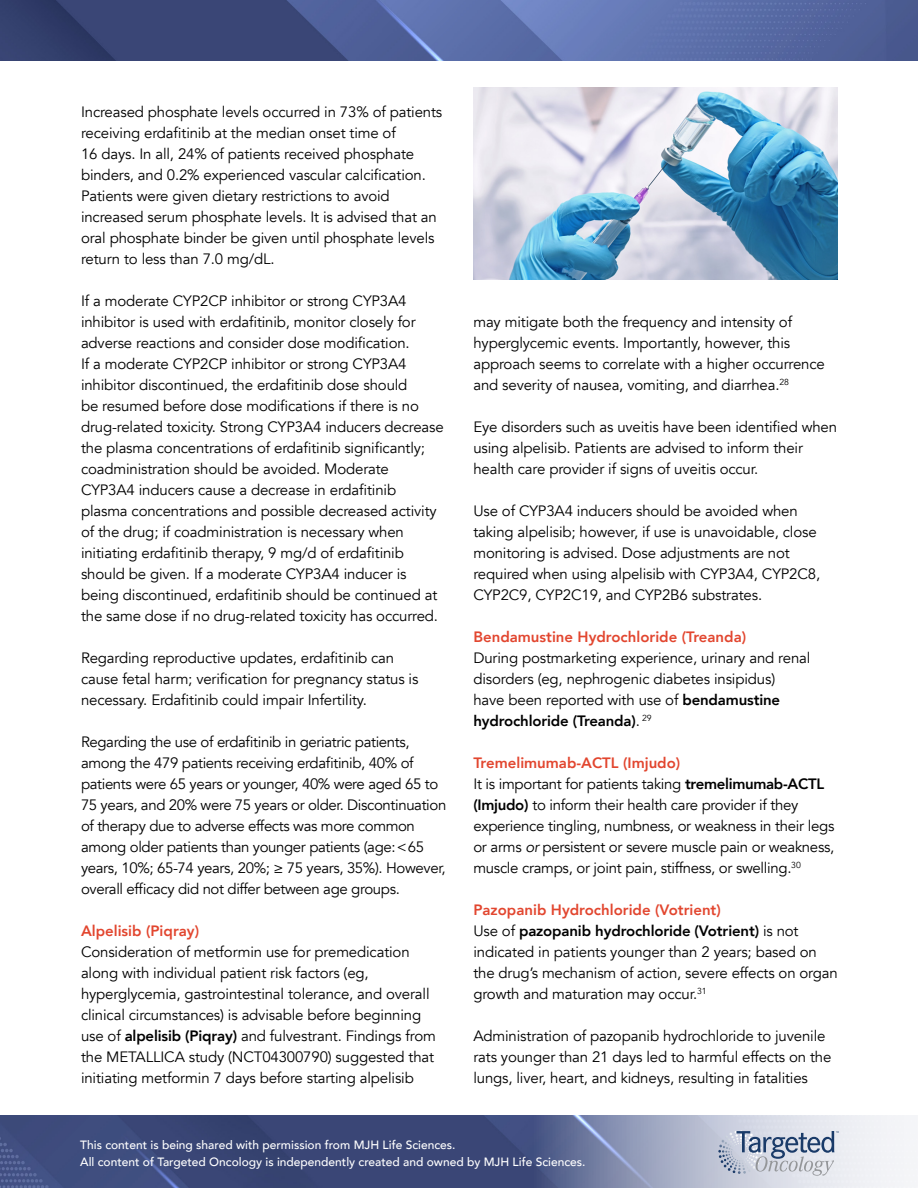
<style>
.page{position:relative;width:918px;height:1188px;background:#fff}
.page>*{position:absolute;margin:0;border:0;box-sizing:border-box;transform-origin:0 0}
.t1{font:15px/21px "Avenir";letter-spacing:-.01em;color:#000}
.t2{font:800 15px "Avenir";color:#e2462f}
.t3{font:500 12px/16.5px "Avenir";color:#fff}
.s1{font-weight:800}
.s2{font-weight:800;color:#e2462f}
.s3{font-style:italic}
</style>
<div class="page">
<img style="left:0;top:0;width:918px;height:61px">
<img style="left:0;top:1115px;width:531px;height:73px">
<svg style="left:531px;top:1115px;width:386px;height:73px"></svg>
<svg style="left:718px;top:1130px;width:121px;height:46px;background:#b8bfcf"></svg>
<img style="left:474px;top:87px;width:363px;height:193px">
<p class="t1" style="left:81px;top:102px;width:363px">Increased phosphate levels occurred in 73% of patients receiving erdafitinib at the median onset time of<br>16 days. In all, 24% of patients received phosphate binders, and 0.2% experienced vascular calcification.<br>Patients were given dietary restrictions to avoid increased serum phosphate levels. It is advised that an oral phosphate binder be given until phosphate levels return to less than 7.0 mg/dL.</p>
<p class="t1" style="left:81px;top:291px;width:364px">If a moderate CYP2CP inhibitor or strong CYP3A4 inhibitor is used with erdafitinib, monitor closely for adverse reactions and consider dose modification.<br>If a moderate CYP2CP inhibitor or strong CYP3A4 inhibitor discontinued, the erdafitinib dose should<br>be resumed before dose modifications if there is no drug-related toxicity. Strong CYP3A4 inducers decrease the plasma concentrations of erdafitinib significantly; coadministration should be avoided. Moderate CYP3A4 inducers cause a decrease in erdafitinib plasma concentrations and possible decreased activity of the drug; if coadministration is necessary when initiating erdafitinib therapy, 9 mg/d of erdafitinib should be given. If a moderate CYP3A4 inducer is being discontinued, erdafitinib should be continued at the same dose if no drug-related toxicity has occurred.</p>
<p class="t1" style="left:81px;top:648px;width:339px">Regarding reproductive updates, erdafitinib can cause fetal harm; verification for pregnancy status is necessary. Erdafitinib could impair Infertility.</p>
<p class="t1" style="left:81px;top:732px;width:367px">Regarding the use of erdafitinib in geriatric patients, among the 479 patients receiving erdafitinib, 40% of patients were 65 years or younger, 40% were aged 65 to 75 years, and 20% were 75 years or older. Discontinuation of therapy due to adverse effects was more common among older patients than younger patients (age:&lt;65 years, 10%; 65-74 years, 20%; ≥ 75 years, 35%). However, overall efficacy did not differ between age groups.</p>
<p class="t2" style="left:81px;top:919px;width:120px">Alpelisib (Piqray)</p>
<p class="t1" style="left:81px;top:942px;width:356px">Consideration of metformin use for premedication along with individual patient risk factors (eg, hyperglycemia, gastrointestinal tolerance, and overall clinical circumstances) is advisable before beginning use of <span class="s1">alpelisib (Piqray)</span> and fulvestrant. Findings from the METALLICA study (NCT04300790) suggested that initiating metformin 7 days before starting alpelisib</p>
<p class="t1" style="left:473px;top:312px;width:353px">may mitigate both the frequency and intensity of hyperglycemic events. Importantly, however, this approach seems to correlate with a higher occurrence and severity of nausea, vomiting, and diarrhea.<sup>28</sup></p>
<p class="t1" style="left:473px;top:417px;width:365px">Eye disorders such as uveitis have been identified when using alpelisib. Patients are advised to inform their health care provider if signs of uveitis occur.</p>
<p class="t1" style="left:473px;top:501px;width:348px">Use of CYP3A4 inducers should be avoided when taking alpelisib; however, if use is unavoidable, close monitoring is advised. Dose adjustments are not required when using alpelisib with CYP3A4, CYP2C8, CYP2C9, CYP2C19, and CYP2B6 substrates.</p>
<p class="t2" style="left:473px;top:625px;width:274px">Bendamustine Hydrochloride (Treanda)</p>
<p class="t1" style="left:473px;top:648px;width:339px">During postmarketing experience, urinary and renal disorders (eg, nephrogenic diabetes insipidus)<br>have been reported with use of <span class="s1">bendamustine hydrochloride (Treanda)</span>. <sup>29</sup></p>
<p class="t1" style="left:473px;top:753px;width:363px"><span class="s2">Tremelimumab-ACTL (Imjudo)<br></span>It is important for patients taking <span class="s1">tremelimumab-ACTL (Imjudo)</span> to inform their health care provider if they experience tingling, numbness, or weakness in their legs or arms <span class="s3">or</span> persistent or severe muscle pain or weakness, muscle cramps, or joint pain, stiffness, or swelling.<sup>30</sup></p>
<p class="t1" style="left:473px;top:900px;width:366px"><span class="s2">Pazopanib Hydrochloride (Votrient)<br></span>Use of <span class="s1">pazopanib hydrochloride (Votrient)</span> is not indicated in patients younger than 2 years; based on the drug’s mechanism of action, severe effects on organ growth and maturation may occur.<sup>31</sup></p>
<p class="t1" style="left:473px;top:1026px;width:360px">Administration of pazopanib hydrochloride to juvenile rats younger than 21 days led to harmful effects on the lungs, liver, heart, and kidneys, resulting in fatalities</p>
<p class="t3" style="left:80px;top:1136px;width:507px">This content is being shared with permission from MJH Life Sciences.<br>All content of Targeted Oncology is independently created and owned by MJH Life Sciences.</p>
</div>
